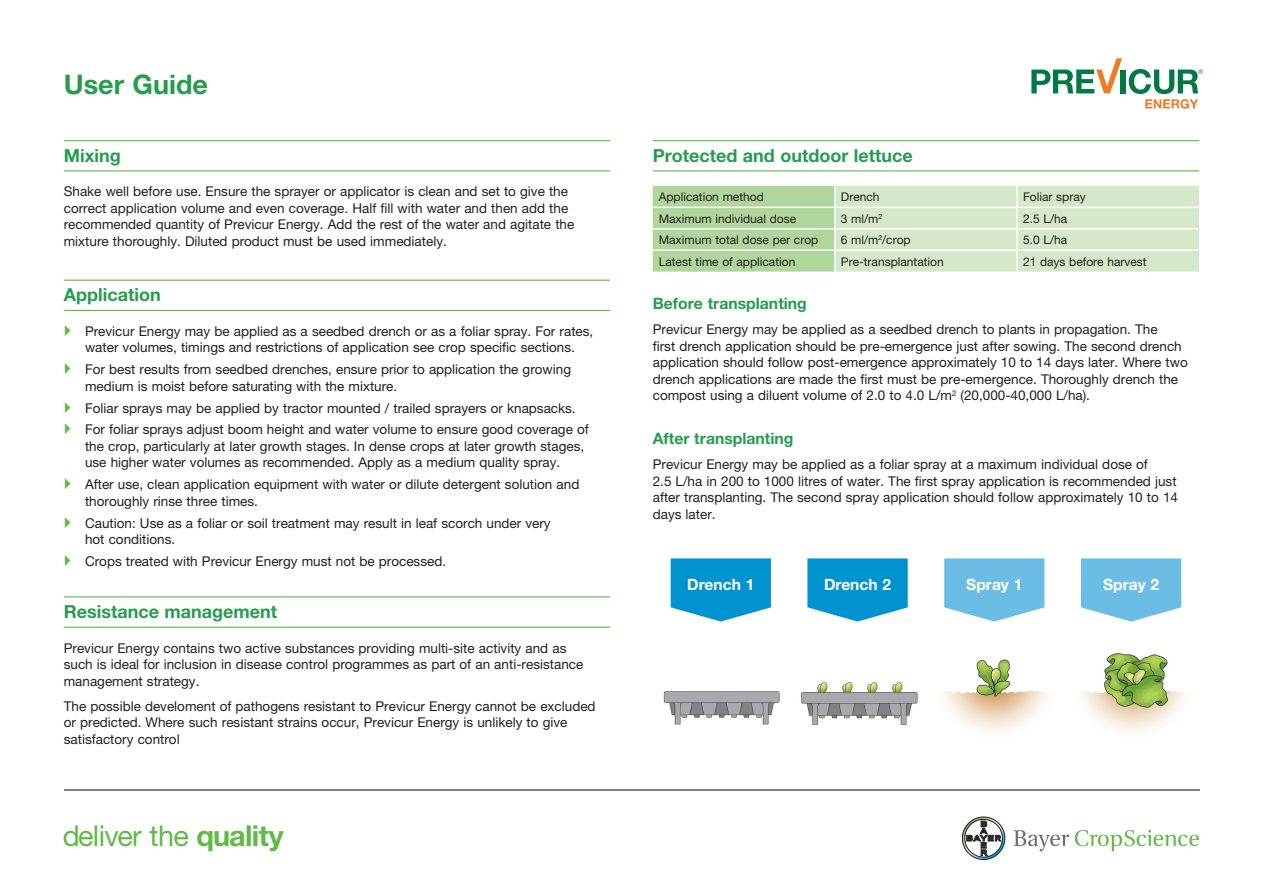
<style>
.page{position:relative;width:1263px;height:893px;background:#fff}
.page>*{position:absolute;margin:0;border:0;box-sizing:border-box;transform-origin:0 0}
.t1{font:28.8px "Helvetica Neue";letter-spacing:-.02em;color:#60bb46}
.t2{font:700 27px "Helvetica Neue";color:#259d4d}
.t3{font:700 18px "Helvetica Neue";color:#259d4d}
.t4{font:700 15.75px "Helvetica Neue";color:#259d4d}
.t5{font:700 15.6px "Helvetica Neue";color:#fff}
.t6{font:13.5px/16.5px "Helvetica Neue";color:#231f20}
.t7{font:12px "Helvetica Neue";color:#231f20}
.s1{font-weight:700}
</style>
<div class="page">
<hr style="left:64px;top:789px;width:1135px;height:1px;background:#808285">
<div style="left:1120px;top:70px;width:6px;height:23px;background:#007942"></div>
<svg style="left:1129px;top:69px;width:74px;height:40px"></svg>
<svg style="left:1031px;top:58px;width:91px;height:35px"></svg>
<svg style="left:962px;top:817px;width:43px;height:43px"></svg>
<svg style="left:1014px;top:830px;width:55px;height:21px"></svg>
<svg style="left:1075px;top:830px;width:124px;height:21px"></svg>
<hr style="left:64px;top:140px;width:546px;height:1px;background:#60bb46">
<hr style="left:64px;top:170px;width:546px;height:1px;background:#60bb46">
<hr style="left:64px;top:280px;width:546px;height:1px;background:#60bb46">
<hr style="left:64px;top:310px;width:546px;height:1px;background:#60bb46">
<hr style="left:64px;top:596px;width:546px;height:1px;background:#60bb46">
<hr style="left:64px;top:627px;width:546px;height:1px;background:#60bb46">
<hr style="left:653px;top:140px;width:546px;height:1px;background:#60bb46">
<hr style="left:653px;top:170px;width:546px;height:1px;background:#60bb46">
<svg style="left:653px;top:186px;width:546px;height:86px"></svg>
<hr style="left:653px;top:249px;width:182px;height:2px;background:#fff">
<hr style="left:835px;top:249px;width:182px;height:2px;background:#fff">
<hr style="left:834px;top:251px;width:2px;height:21px;background:#fff">
<hr style="left:1017px;top:249px;width:182px;height:2px;background:#fff">
<hr style="left:1016px;top:251px;width:2px;height:21px;background:#fff">
<svg style="left:671px;top:558px;width:100px;height:64px"></svg>
<svg style="left:807px;top:558px;width:101px;height:64px"></svg>
<div style="left:944px;top:558px;width:100px;height:49px;background:#6bbde5"></div>
<div style="left:1081px;top:558px;width:100px;height:50px;background:#6bbde5"></div>
<img style="left:943px;top:607px;width:105px;height:125px">
<img style="left:1081px;top:608px;width:105px;height:124px">
<img style="left:663px;top:691px;width:117px;height:34px">
<img style="left:801px;top:682px;width:117px;height:43px">
<h2 class="t2" style="left:64px;top:67px;width:146px">User Guide</h2>
<h3 class="t3" style="left:64px;top:144px;width:58px">Mixing</h3>
<p class="t6" style="left:64px;top:183px;width:512px">Shake well before use. Ensure the sprayer or applicator is clean and set to give the correct application volume and even coverage. Half fill with water and then add the recommended quantity of Previcur Energy. Add the rest of the water and agitate the mixture thoroughly. Diluted product must be used immediately.</p>
<h3 class="t3" style="left:64px;top:284px;width:98px">Application</h3>
<p class="t6" style="left:85px;top:323px;width:510px">Previcur Energy may be applied as a seedbed drench or as a foliar spray. For rates, water volumes, timings and restrictions of application see crop specific sections.</p>
<p class="t6" style="left:85px;top:361px;width:487px">For best results from seedbed drenches, ensure prior to application the growing medium is moist before saturating with the mixture.</p>
<p class="t6" style="left:85px;top:397px;width:505px;line-height:21.8px">Foliar sprays may be applied by tractor mounted / trailed sprayers or knapsacks.<br>For foliar sprays adjust boom height and water volume to ensure good coverage of</p>
<p class="t6" style="left:85px;top:438px;width:501px">the crop, particularly at later growth stages. In dense crops at later growth stages, use higher water volumes as recommended. Apply as a medium quality spray.</p>
<p class="t6" style="left:85px;top:476px;width:496px">After use, clean application equipment with water or dilute detergent solution and thoroughly rinse three times.</p>
<p class="t6" style="left:85px;top:514px;width:467px">Caution: Use as a foliar or soil treatment may result in leaf scorch under very hot conditions.</p>
<p class="t6" style="left:85px;top:553px;width:363px">Crops treated with Previcur Energy must not be processed.</p>
<h3 class="t3" style="left:64px;top:601px;width:215px">Resistance management</h3>
<p class="t6" style="left:64px;top:639px;width:521px">Previcur Energy contains two active substances providing multi-site activity and as such is ideal for inclusion in disease control programmes as part of an anti-resistance management strategy.</p>
<p class="t6" style="left:64px;top:697px;width:533px">The possible develoment of pathogens resistant to Previcur Energy cannot be excluded or predicted. Where such resistant strains occur, Previcur Energy is unlikely to give satisfactory control</p>
<h1 class="t1" style="left:63px;top:818px;width:223px">deliver the <span class="s1">quality</span></h1>
<h3 class="t3" style="left:653px;top:144px;width:262px">Protected and outdoor lettuce</h3>
<p class="t7" style="left:659px;top:190px;width:107px">Application method</p>
<p class="t7" style="left:841px;top:190px;width:40px">Drench</p>
<p class="t7" style="left:1023px;top:190px;width:64px">Foliar spray</p>
<p class="t7" style="left:659px;top:211px;width:139px">Maximum individual dose</p>
<p class="t7" style="left:841px;top:211px;width:43px">3 ml/m<sup>2</sup></p>
<p class="t7" style="left:1023px;top:211px;width:46px">2.5 L/ha</p>
<p class="t7" style="left:659px;top:233px;width:161px">Maximum total dose per crop</p>
<p class="t7" style="left:841px;top:233px;width:71px">6 ml/m<sup>2</sup>/crop</p>
<p class="t7" style="left:1023px;top:233px;width:46px">5.0 L/ha</p>
<p class="t7" style="left:659px;top:254px;width:138px">Latest time of application</p>
<p class="t7" style="left:841px;top:254px;width:104px">Pre-transplantation</p>
<p class="t7" style="left:1023px;top:254px;width:125px">21 days before harvest</p>
<p class="t4" style="left:653px;top:294px;width:156px">Before transplanting</p>
<p class="t6" style="left:653px;top:321px;width:536px">Previcur Energy may be applied as a seedbed drench to plants in propagation. The<br>first drench application should be pre-emergence just after sowing. The second drench application should follow post-emergence approximately 10 to 14 days later. Where two drench applications are made the first must be pre-emergence. Thoroughly drench the compost using a diluent volume of 2.0 to 4.0 L/m<sup>2</sup> (20,000-40,000 L/ha).</p>
<p class="t4" style="left:653px;top:429px;width:142px">After transplanting</p>
<p class="t6" style="left:653px;top:456px;width:527px">Previcur Energy may be applied as a foliar spray at a maximum individual dose of<br>2.5 L/ha in 200 to 1000 litres of water. The first spray application is recommended just after transplanting. The second spray application should follow approximately 10 to 14 days later.</p>
<p class="t5" style="left:687px;top:575px;width:69px">Drench 1</p>
<p class="t5" style="left:824px;top:575px;width:69px">Drench 2</p>
<p class="t5" style="left:966px;top:575px;width:58px">Spray 1</p>
<p class="t5" style="left:1103px;top:575px;width:58px">Spray 2</p>
</div>
